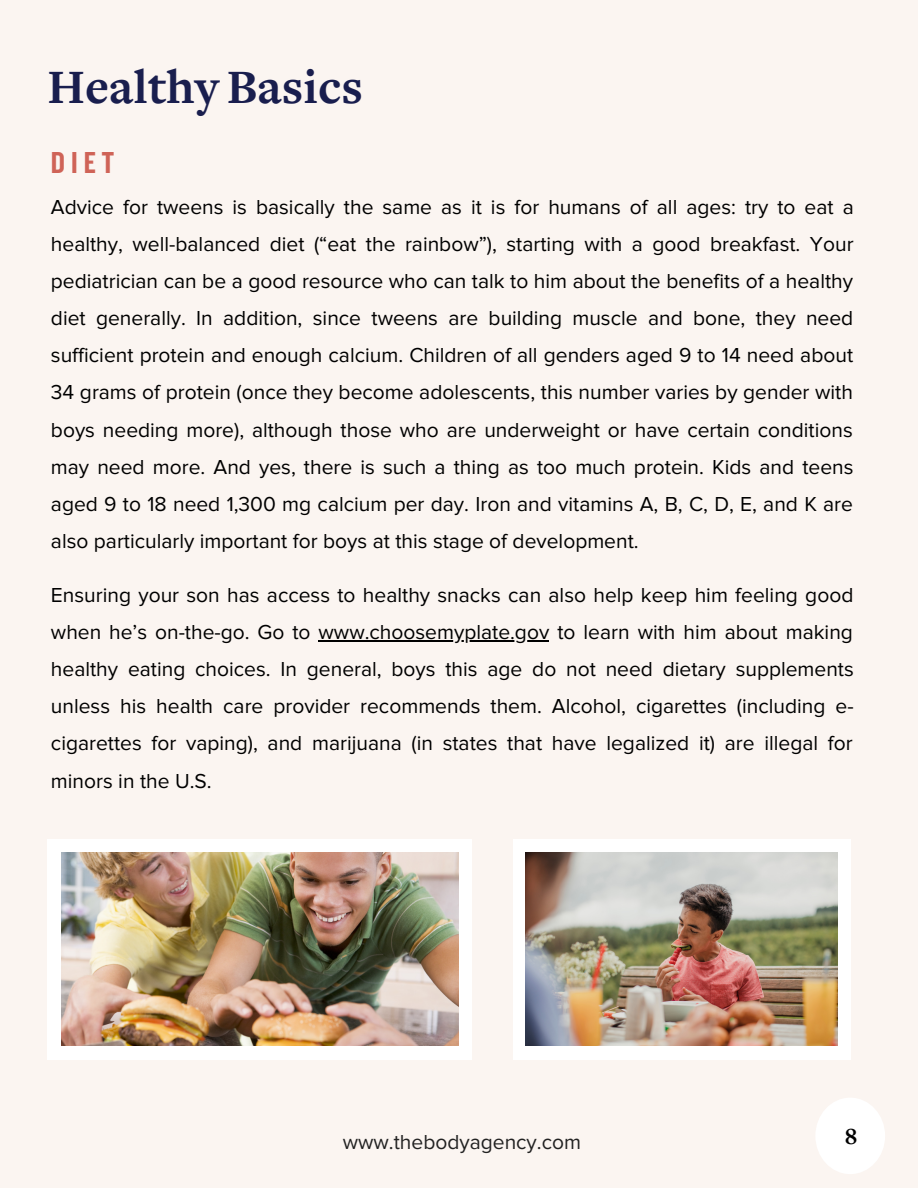
<style>
.page{position:relative;width:918px;height:1188px;background:#fbf5f1}
.page>*{position:absolute;margin:0;border:0;box-sizing:border-box;transform-origin:0 0}
.t1{font:700 49.8px "Freight Text";color:#191e4e}
.t2{font:31.5px "Knockout HTF49 Liteweight";color:#cf6357}
.t3{font:700 24px "Freight Text";color:#000}
.t4{font:21px/37.2px "Proxima Nova";color:#000;text-align:justify}
.t5{font:21px "Proxima Nova";color:#222}
</style>
<div class="page">
<div style="left:815px;top:1098px;width:70px;height:76px;background:#fff;border-radius:50%"></div>
<div style="left:48px;top:839px;width:424px;height:221px;background:#fff"></div>
<div style="left:513px;top:839px;width:338px;height:221px;background:#fff"></div>
<img style="left:525px;top:853px;width:313px;height:192px">
<img style="left:62px;top:853px;width:397px;height:192px">
<hr style="left:319px;top:640px;width:230px;height:1px;background:#000">
<h1 class="t1" style="left:47px;top:68px;width:317px">Healthy Basics</h1>
<h2 class="t2" style="left:51px;top:146px;width:65px">DIET</h2>
<p class="t4" style="left:51px;top:189px;width:804px">Advice for tweens is basically the same as it is for humans of all ages: try to eat a healthy, well-balanced diet (“eat the rainbow”), starting with a good breakfast. Your pediatrician can be a good resource who can talk to him about the benefits of a healthy diet generally. In addition, since tweens are building muscle and bone, they need sufficient protein and enough calcium. Children of all genders aged 9 to 14 need about 34 grams of protein (once they become adolescents, this number varies by gender with boys needing more), although those who are underweight or have certain conditions may need more. And yes, there is such a thing as too much protein. Kids and teens aged 9 to 18 need 1,300 mg calcium per day. Iron and vitamins A, B, C, D, E, and K are also particularly important for boys at this stage of development.</p>
<p class="t4" style="left:51px;top:577px;width:804px">Ensuring your son has access to healthy snacks can also help keep him feeling good when he’s on-the-go. Go to www.choosemyplate.gov to learn with him about making healthy eating choices. In general, boys this age do not need dietary supplements unless his health care provider recommends them. Alcohol, cigarettes (including e&shy;cigarettes for vaping), and marijuana (in states that have legalized it) are illegal for minors in the U.S.</p>
<p class="t5" style="left:343px;top:1130px;width:240px">www.thebodyagency.com</p>
<p class="t3" style="left:845px;top:1127px;width:14px">8</p>
</div>
